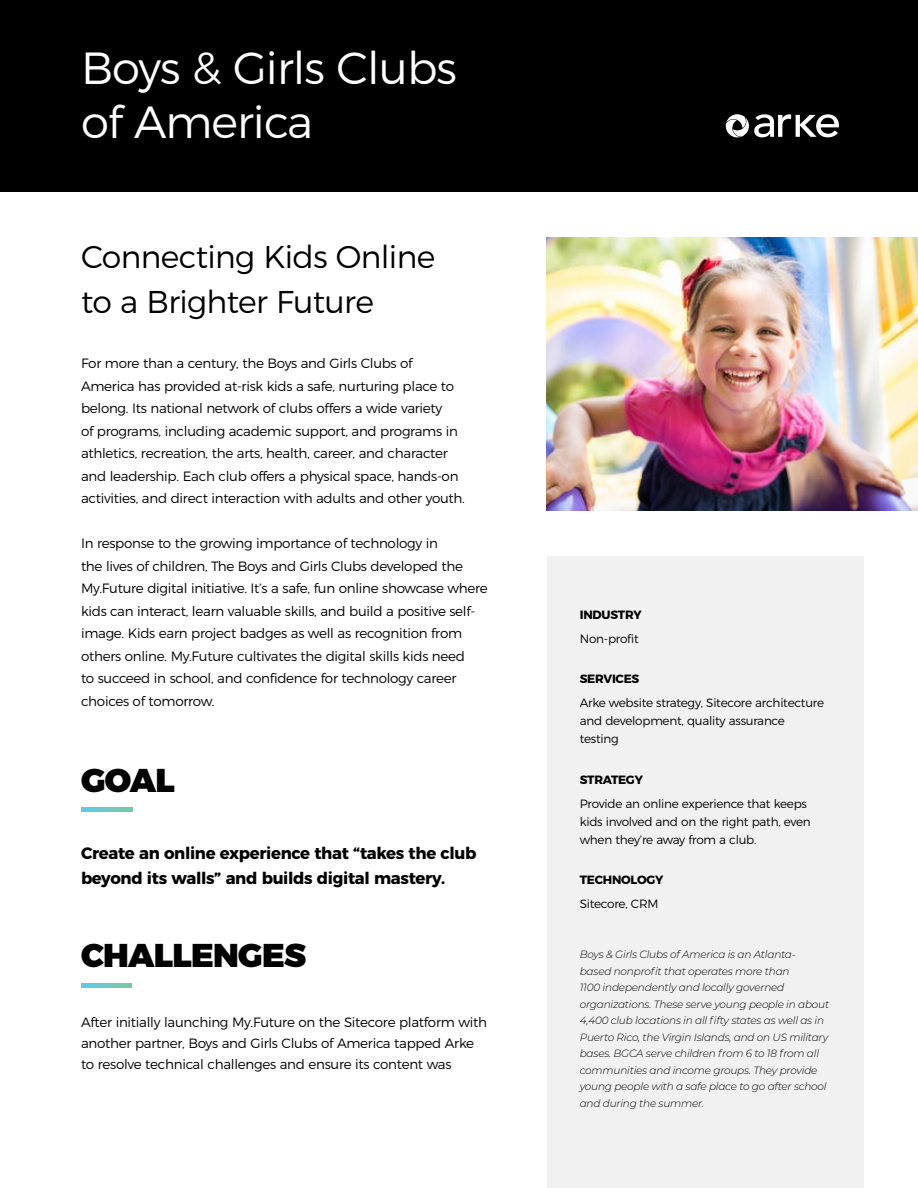
<style>
.page{position:relative;width:918px;height:1188px;background:#fff}
.page>*{position:absolute;margin:0;border:0;box-sizing:border-box;transform-origin:0 0}
.t1{font:300 45px/54px "Montserrat";letter-spacing:-.02em;color:#fff}
.t2{font:900 33px "Montserrat";letter-spacing:-.02em;color:#000}
.t3{font:300 31.5px/45px "Montserrat";letter-spacing:-.02em;color:#000}
.t4{font:700 16.5px/25.5px "Montserrat";letter-spacing:-.02em;color:#000}
.t5{font:300 13.5px/22.5px "Montserrat";letter-spacing:-.02em;color:#000}
.t6{font:300 12px/18px "Montserrat";letter-spacing:-.02em;color:#000}
.t7{font:700 12px "Montserrat";letter-spacing:-.02em;color:#000}
.t8{font:italic 300 10.5px/16.5px "Montserrat";letter-spacing:-.02em;color:#000}
</style>
<div class="page">
<div style="left:547px;top:556px;width:317px;height:632px;background:#f2f1f1"></div>
<img style="left:547px;top:238px;width:371px;height:273px">
<svg style="left:81px;top:807px;width:51px;height:5px"></svg>
<div style="left:0;top:0;width:918px;height:192px;background:#000"></div>
<svg style="left:726px;top:114px;width:113px;height:23px"></svg>
<svg style="left:81px;top:983px;width:51px;height:5px"></svg>
<h1 class="t1" style="left:81px;top:43px;width:377px">Boys &amp; Girls Clubs of America</h1>
<h3 class="t3" style="left:81px;top:236px;width:356px">Connecting Kids Online to a Brighter Future</h3>
<p class="t5" style="left:81px;top:353px;width:385px">For more than a century, the Boys and Girls Clubs of America has provided at-risk kids a safe, nurturing place to belong. Its national network of clubs offers a wide variety<br>of programs, including academic support, and programs in athletics, recreation, the arts, health, career, and character and leadership. Each club offers a physical space, hands-on activities, and direct interaction with adults and other youth.</p>
<p class="t5" style="left:81px;top:533px;width:408px">In response to the growing importance of technology in<br>the lives of children, The Boys and Girls Clubs developed the My.Future digital initiative. It’s a safe, fun online showcase where kids can interact, learn valuable skills, and build a positive self&shy;image. Kids earn project badges as well as recognition from others online. My.Future cultivates the digital skills kids need<br>to succeed in school, and confidence for technology career choices of tomorrow.</p>
<h2 class="t2" style="left:81px;top:761px;width:95px">GOAL</h2>
<p class="t4" style="left:81px;top:841px;width:397px">Create an online experience that “takes the club beyond its walls” and builds digital mastery.</p>
<h2 class="t2" style="left:81px;top:937px;width:227px">CHALLENGES</h2>
<p class="t5" style="left:81px;top:1013px;width:408px;line-height:21px">After initially launching My.Future on the Sitecore platform with another partner, Boys and Girls Clubs of America tapped Arke to resolve technical challenges and ensure its content was</p>
<p class="t7" style="left:580px;top:610px;width:63px">INDUSTRY</p>
<p class="t6" style="left:580px;top:630px;width:61px">Non-profit</p>
<p class="t7" style="left:580px;top:674px;width:61px">SERVICES</p>
<p class="t6" style="left:580px;top:695px;width:246px">Arke website strategy, Sitecore architecture and development, quality assurance testing</p>
<p class="t7" style="left:580px;top:775px;width:65px">STRATEGY</p>
<p class="t6" style="left:580px;top:795px;width:232px">Provide an online experience that keeps kids involved and on the right path, even when they’re away from a club.</p>
<p class="t7" style="left:580px;top:875px;width:85px">TECHNOLOGY</p>
<p class="t6" style="left:580px;top:896px;width:80px">Sitecore, CRM</p>
<p class="t8" style="left:580px;top:947px;width:251px">Boys &amp; Girls Clubs of America is an Atlanta&shy;based nonprofit that operates more than<br>1100 independently and locally governed organizations. These serve young people in about 4,400 club locations in all fifty states as well as in Puerto Rico, the Virgin Islands, and on US military bases. BGCA serve children from 6 to 18 from all communities and income groups. They provide young people with a safe place to go after school and during the summer.</p>
</div>
